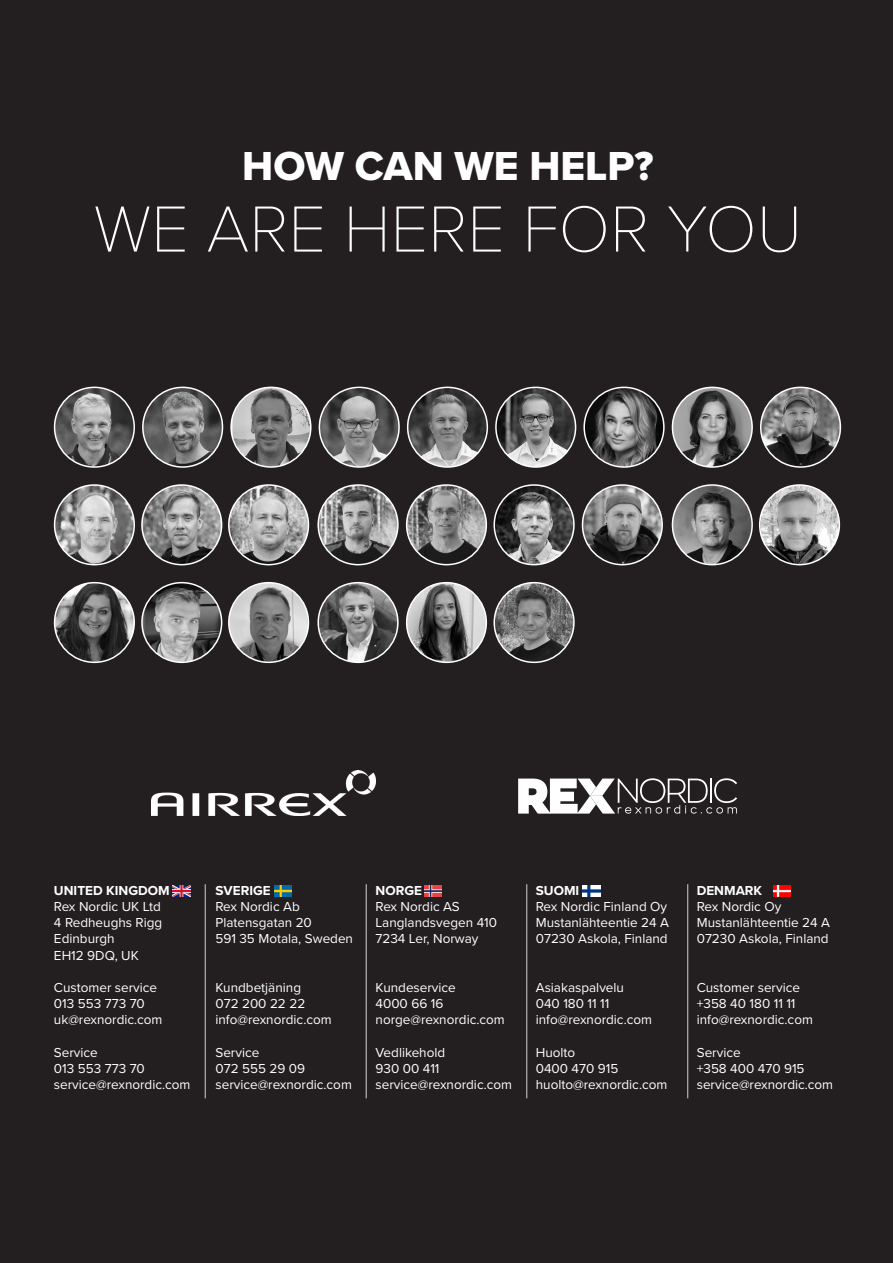
<style>
.page{position:relative;width:893px;height:1263px;background:#231f20}
.page>*{position:absolute;margin:0;border:0;box-sizing:border-box;transform-origin:0 0}
.t1{font:100 67.5px "Proxima Nova T";color:#fff}
.t2{font:42px "Proxima Nova Extrabld";color:#fff}
.t3{font:13.5px/16.2px "Proxima Nova";color:#fff}
.t4{font:700 13.5px "Proxima Nova";color:#fff}
</style>
<div class="page">
<hr style="left:205px;top:884px;width:1px;height:214px;background:#d1d2d4">
<hr style="left:366px;top:884px;width:1px;height:214px;background:#d1d2d4">
<hr style="left:526px;top:884px;width:1px;height:214px;background:#d1d2d4">
<hr style="left:687px;top:884px;width:1px;height:214px;background:#d1d2d4">
<img style="left:583px;top:886px;width:17px;height:10px">
<img style="left:275px;top:886px;width:17px;height:10px">
<img style="left:424px;top:886px;width:18px;height:10px">
<img style="left:173px;top:886px;width:17px;height:10px">
<img style="left:773px;top:886px;width:18px;height:10px">
<svg style="left:518px;top:778px;width:219px;height:36px"></svg>
<img style="left:151px;top:771px;width:225px;height:44px">
<img style="left:232px;top:387px;width:79px;height:80px">
<div style="left:230px;top:387px;width:82px;height:81px;border:2px solid #fff;border-radius:50%"></div>
<img style="left:408px;top:387px;width:79px;height:80px;border-radius:40px">
<div style="left:407px;top:387px;width:81px;height:81px;border:2px solid #fff;border-radius:50%"></div>
<img style="left:496px;top:387px;width:80px;height:80px;border-radius:40px">
<div style="left:495px;top:387px;width:81px;height:81px;border:2px solid #fff;border-radius:50%"></div>
<img style="left:229px;top:485px;width:79px;height:80px;border-radius:40px">
<div style="left:228px;top:484px;width:81px;height:81px;border:2px solid #fff;border-radius:50%"></div>
<img style="left:672px;top:387px;width:80px;height:80px;border-radius:40px">
<div style="left:672px;top:387px;width:81px;height:81px;border:2px solid #fff;border-radius:50%"></div>
<img style="left:55px;top:387px;width:79px;height:80px;border-radius:40px">
<div style="left:54px;top:387px;width:81px;height:81px;border:2px solid #fff;border-radius:50%"></div>
<img style="left:143px;top:387px;width:79px;height:80px;border-radius:40px">
<div style="left:142px;top:387px;width:81px;height:81px;border:2px solid #fff;border-radius:50%"></div>
<img style="left:319px;top:387px;width:80px;height:80px;border-radius:40px">
<div style="left:319px;top:387px;width:81px;height:81px;border:2px solid #fff;border-radius:50%"></div>
<img style="left:584px;top:387px;width:80px;height:80px;border-radius:40px">
<div style="left:583px;top:387px;width:82px;height:81px;border:2px solid #fff;border-radius:50%"></div>
<img style="left:760px;top:485px;width:79px;height:80px">
<div style="left:759px;top:484px;width:81px;height:81px;border:2px solid #fff;border-radius:50%"></div>
<img style="left:142px;top:485px;width:80px;height:80px;border-radius:40px">
<div style="left:141px;top:484px;width:81px;height:81px;border:2px solid #fff;border-radius:50%"></div>
<img style="left:407px;top:583px;width:79px;height:79px;border-radius:40px">
<div style="left:406px;top:582px;width:81px;height:81px;border:2px solid #fff;border-radius:50%"></div>
<img style="left:55px;top:485px;width:79px;height:80px;border-radius:40px">
<div style="left:54px;top:484px;width:81px;height:81px;border:2px solid #fff;border-radius:50%"></div>
<img style="left:494px;top:485px;width:80px;height:80px;border-radius:40px">
<div style="left:493px;top:484px;width:82px;height:81px;border:2px solid #fff;border-radius:50%"></div>
<img style="left:229px;top:583px;width:79px;height:79px;border-radius:40px">
<div style="left:228px;top:582px;width:81px;height:81px;border:2px solid #fff;border-radius:50%"></div>
<img style="left:142px;top:583px;width:80px;height:79px;border-radius:40px">
<div style="left:141px;top:582px;width:81px;height:81px;border:2px solid #fff;border-radius:50%"></div>
<img style="left:55px;top:583px;width:79px;height:79px;border-radius:40px">
<div style="left:54px;top:582px;width:81px;height:81px;border:2px solid #fff;border-radius:50%"></div>
<img style="left:318px;top:583px;width:80px;height:79px;border-radius:40px">
<div style="left:317px;top:582px;width:82px;height:81px;border:2px solid #fff;border-radius:50%"></div>
<img style="left:582px;top:485px;width:80px;height:80px;border-radius:40px">
<div style="left:582px;top:484px;width:81px;height:81px;border:2px solid #fff;border-radius:50%"></div>
<img style="left:761px;top:387px;width:79px;height:80px;border-radius:40px">
<div style="left:760px;top:387px;width:81px;height:81px;border:2px solid #fff;border-radius:50%"></div>
<img style="left:672px;top:485px;width:80px;height:80px;border-radius:40px">
<div style="left:672px;top:484px;width:81px;height:81px;border:2px solid #fff;border-radius:50%"></div>
<img style="left:407px;top:485px;width:79px;height:80px;border-radius:40px">
<div style="left:406px;top:484px;width:81px;height:81px;border:2px solid #fff;border-radius:50%"></div>
<img style="left:318px;top:485px;width:80px;height:80px;border-radius:40px">
<div style="left:317px;top:484px;width:82px;height:81px;border:2px solid #fff;border-radius:50%"></div>
<img style="left:494px;top:583px;width:80px;height:79px;border-radius:40px">
<div style="left:493px;top:582px;width:82px;height:81px;border:2px solid #fff;border-radius:50%"></div>
<h2 class="t2" style="left:242px;top:134px;width:413px">HOW CAN WE HELP?</h2>
<h1 class="t1" style="left:94px;top:179px;width:710px">WE ARE HERE FOR YOU</h1>
<p class="t4" style="left:54px;top:880px;width:117px">UNITED KINGDOM</p>
<p class="t3" style="left:54px;top:898px;width:110px">Rex Nordic UK Ltd<br>4 Redheughs Rigg<br>Edinburgh<br>EH12 9DQ, UK</p>
<p class="t3" style="left:54px;top:979px;width:110px">Customer service<br>013 553 773 70 uk@rexnordic.com</p>
<p class="t3" style="left:54px;top:1044px;width:138px">Service<br>013 553 773 70 service@rexnordic.com</p>
<p class="t4" style="left:215px;top:880px;width:57px">SVERIGE</p>
<p class="t3" style="left:215px;top:898px;width:139px">Rex Nordic Ab<br>Platensgatan 20<br>591 35 Motala, Sweden</p>
<p class="t3" style="left:215px;top:979px;width:118px">Kundbetjäning<br>072 200 22 22 info@rexnordic.com</p>
<p class="t3" style="left:215px;top:1044px;width:138px">Service<br>072 555 29 09 service@rexnordic.com</p>
<p class="t4" style="left:376px;top:880px;width:48px">NORGE</p>
<p class="t3" style="left:376px;top:898px;width:123px">Rex Nordic AS<br>Langlandsvegen 410<br>7234 Ler, Norway</p>
<p class="t3" style="left:376px;top:979px;width:131px">Kundeservice<br>4000 66 16 norge@rexnordic.com</p>
<p class="t3" style="left:376px;top:1044px;width:138px">Vedlikehold<br>930 00 411 service@rexnordic.com</p>
<p class="t4" style="left:536px;top:880px;width:45px">SUOMI</p>
<p class="t3" style="left:536px;top:898px;width:135px">Rex Nordic Finland Oy<br>Mustanlähteentie 24 A<br>07230 Askola, Finland</p>
<p class="t3" style="left:536px;top:979px;width:118px">Asiakaspalvelu<br>040 180 11 11 info@rexnordic.com</p>
<p class="t3" style="left:536px;top:1044px;width:133px">Huolto<br>0400 470 915 huolto@rexnordic.com</p>
<p class="t4" style="left:697px;top:880px;width:67px">DENMARK</p>
<p class="t3" style="left:697px;top:898px;width:135px">Rex Nordic Oy<br>Mustanlähteentie 24 A<br>07230 Askola, Finland</p>
<p class="t3" style="left:697px;top:979px;width:118px">Customer service +358 40 180 11 11 info@rexnordic.com</p>
<p class="t3" style="left:697px;top:1044px;width:138px">Service<br>+358 400 470 915 service@rexnordic.com</p>
</div>
